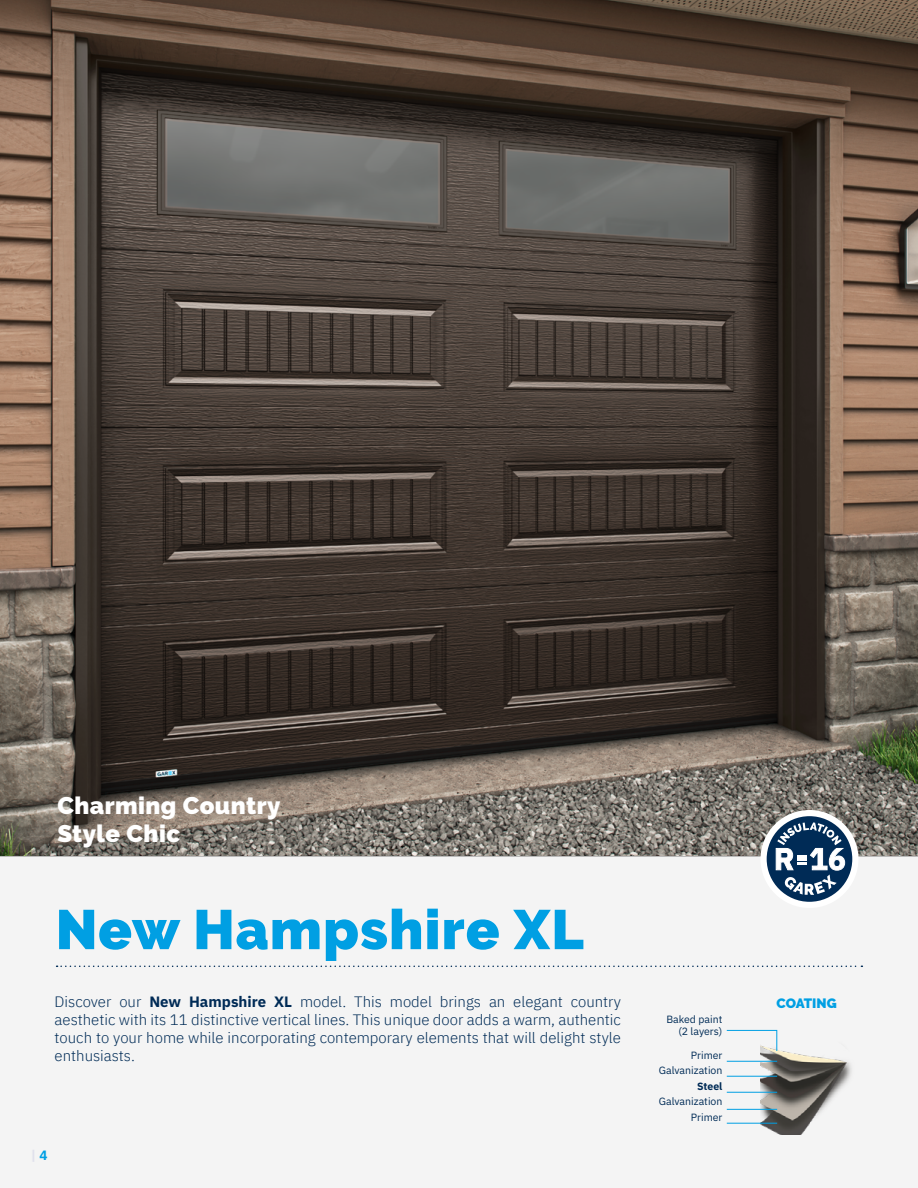
<style>
.page{position:relative;width:918px;height:1188px;background:#fff}
.page>*{position:absolute;margin:0;border:0;box-sizing:border-box;transform-origin:0 0}
.t1{font:900 55.5px "Raleway";letter-spacing:.02em;color:#009fe3}
.t2{font:900 24px/28.8px "Raleway";letter-spacing:.02em;color:#fff}
.t3{font:300 15px/18px "IBM Plex Sans";color:#002b56;text-align:justify}
.t4{font:900 13.5px "Raleway";letter-spacing:-.005em;color:#009fe3}
.t5{font:700 13.5px "IBM Plex Sans";color:#e0e1ec}
.t6{font:10.5px/15.5px "IBM Plex Sans";color:#002b56;text-align:right}
.t7{font:700 10.5px "IBM Plex Sans";color:#002b56}
.s1{font-weight:700}
.s2{color:#009fe3}
</style>
<div class="page">
<div style="left:0;top:856px;width:918px;height:332px;background:#f4f4f4"></div>
<img style="left:760px;top:1020px;width:97px;height:115px">
<svg style="left:57px;top:966px;width:805px;height:1px"></svg>
<img style="left:0;top:0;width:918px;height:856px">
<hr style="left:727px;top:1123px;width:50px;height:1px;background:#009fe3">
<svg style="left:726px;top:1030px;width:52px;height:22px"></svg>
<hr style="left:727px;top:1061px;width:50px;height:1px;background:#009fe3">
<hr style="left:727px;top:1076px;width:50px;height:1px;background:#009fe3">
<hr style="left:727px;top:1092px;width:50px;height:1px;background:#009fe3">
<hr style="left:727px;top:1109px;width:50px;height:1px;background:#009fe3">
<svg style="left:760px;top:810px;width:98px;height:98px"></svg>
<h2 class="t2" style="left:57px;top:791px;width:225px">Charming Country<br>Style Chic</h2>
<h1 class="t1" style="left:56px;top:897px;width:530px">New Hampshire XL</h1>
<p class="t3" style="left:55px;top:992px;width:568px">Discover our <span class="s1">New Hampshire XL</span> model. This model brings an elegant country aesthetic with its 11 distinctive vertical lines. This unique door adds a warm, authentic touch to your home while incorporating contemporary elements that will delight style enthusiasts.</p>
<p class="t5" style="left:31px;top:1145px;width:18px">| <span class="s2">4</span></p>
<p class="t6" style="left:666px;top:1012px;width:58px;line-height:12px">Baked paint (2 layers)</p>
<p class="t6" style="left:659px;top:1046px;width:65px">Primer<br>Galvanization</p>
<p class="t7" style="left:697px;top:1078px;width:27px">Steel</p>
<p class="t6" style="left:659px;top:1093px;width:65px">Galvanization<br>Primer</p>
<p class="t4" style="left:777px;top:995px;width:62px">COATING</p>
</div>
